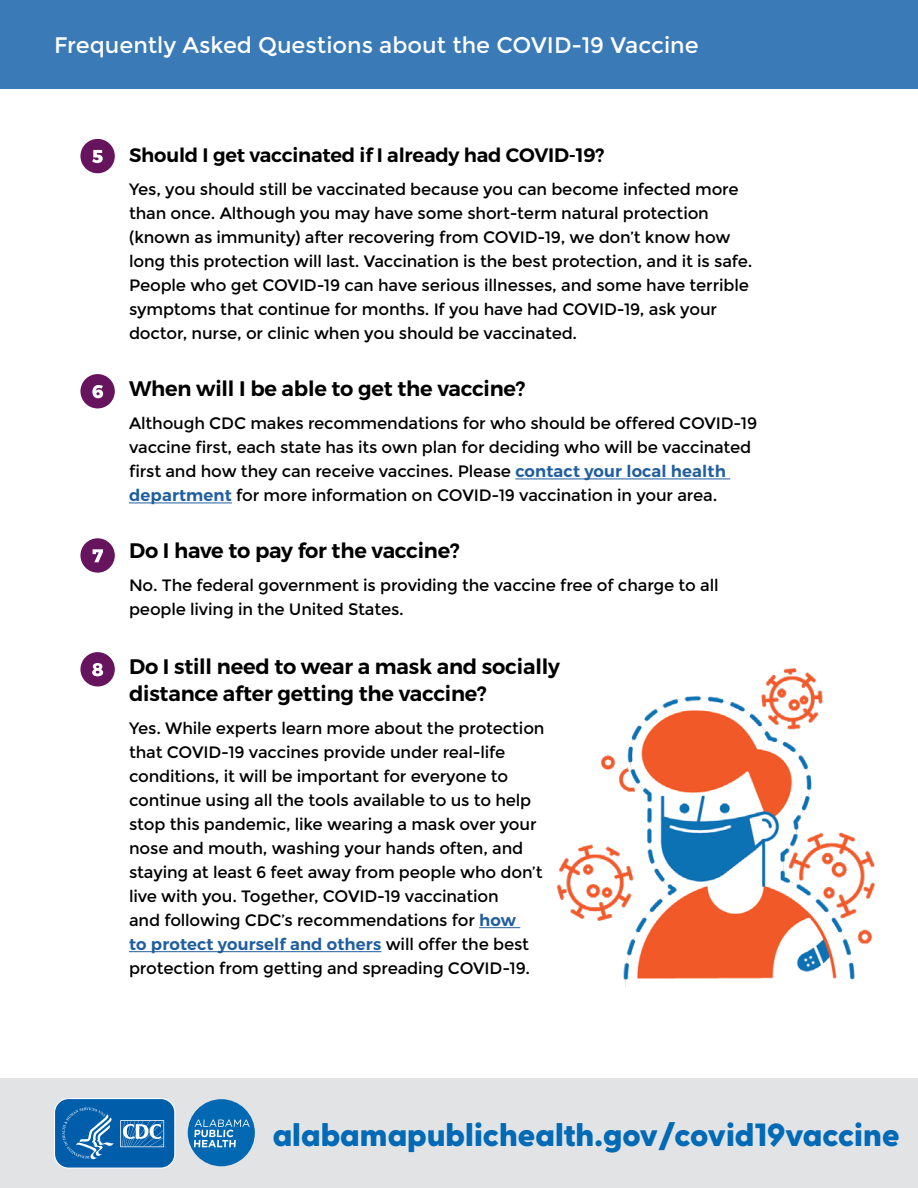
<style>
.page{position:relative;width:918px;height:1188px;background:#fff}
.page>*{position:absolute;margin:0;border:0;box-sizing:border-box;transform-origin:0 0}
.t1{font:800 32.1px "Greycliff CF";color:#006ab6}
.t2{font:22.5px "Montserrat";color:#fff}
.t3{font:600 21px/27px "Montserrat";letter-spacing:-.01em;color:#000}
.t4{font:600 19.5px "Montserrat";letter-spacing:-.01em;color:#000}
.t5{font:16.5px/24px "Montserrat";letter-spacing:-.01em;color:#000}
.s1{font-weight:600;color:#215e9e}
</style>
<div class="page">
<hr style="left:515px;top:479px;width:215px;height:1px;background:#215e9e">
<hr style="left:129px;top:503px;width:103px;height:1px;background:#215e9e">
<hr style="left:479px;top:927px;width:41px;height:1px;background:#215e9e">
<hr style="left:129px;top:951px;width:252px;height:1px;background:#215e9e">
<div style="left:0;top:0;width:918px;height:89px;background:#3a7ab6"></div>
<div style="left:80px;top:139px;width:35px;height:34px;background:#66145d;border-radius:50%"></div>
<svg style="left:92px;top:150px;width:11px;height:13px"></svg>
<div style="left:80px;top:374px;width:35px;height:34px;background:#66145d;border-radius:50%"></div>
<svg style="left:92px;top:385px;width:11px;height:13px"></svg>
<div style="left:80px;top:538px;width:35px;height:35px;background:#66145d;border-radius:50%"></div>
<svg style="left:93px;top:549px;width:10px;height:13px"></svg>
<div style="left:80px;top:652px;width:35px;height:35px;background:#66145d;border-radius:50%"></div>
<svg style="left:92px;top:663px;width:11px;height:13px"></svg>
<img style="left:556px;top:668px;width:319px;height:319px">
<div style="left:0;top:1079px;width:918px;height:109px;background:#e2e3e4"></div>
<svg style="left:54px;top:1098px;width:121px;height:71px;background:#2a77b7"></svg>
<div style="left:188px;top:1099px;width:67px;height:67px;background:#0268b1;border-radius:50%"></div>
<svg style="left:194px;top:1120px;width:56px;height:27px"></svg>
<p class="t2" style="left:54px;top:32px;width:646px">Frequently Asked Questions about the COVID-19 Vaccine</p>
<p class="t4" style="left:129px;top:143px;width:477px">Should I get vaccinated if I already had COVID-19?</p>
<p class="t5" style="left:129px;top:178px;width:625px">Yes, you should still be vaccinated because you can become infected more than once. Although you may have some short-term natural protection (known as immunity) after recovering from COVID-19, we don’t know how long this protection will last. Vaccination is the best protection, and it is safe.<br>People who get COVID-19 can have serious illnesses, and some have terrible symptoms that continue for months. If you have had COVID-19, ask your doctor, nurse, or clinic when you should be vaccinated.</p>
<p class="t3" style="left:129px;top:376px;width:398px">When will I be able to get the vaccine?</p>
<p class="t5" style="left:129px;top:412px;width:630px">Although CDC makes recommendations for who should be offered COVID-19 vaccine frst, each state has its own plan for deciding who will be vaccinated frst and how they can receive vaccines. Please <span class="s1">contact your local health department</span> for more information on COVID-19 vaccination in your area.</p>
<p class="t3" style="left:129px;top:538px;width:332px">Do I have to pay for the vaccine?</p>
<p class="t5" style="left:129px;top:574px;width:591px">No. The federal government is providing the vaccine free of charge to all people living in the United States.</p>
<p class="t3" style="left:129px;top:653px;width:432px">Do I still need to wear a mask and socially distance after getting the vaccine?</p>
<p class="t5" style="left:129px;top:716px;width:417px">Yes. While experts learn more about the protection that COVID-19 vaccines provide under real-life conditions, it will be important for everyone to continue using all the tools available to us to help stop this pandemic, like wearing a mask over your nose and mouth, washing your hands often, and staying at least 6 feet away from people who don’t live with you. Together, COVID-19 vaccination<br>and following CDC’s recommendations for <span class="s1">how<br>to protect yourself and others</span> will offer the best protection from getting and spreading COVID-19.</p>
<p class="t1" style="left:273px;top:1115px;width:628px">alabamapublichealth.gov/covid19vaccine</p>
</div>
